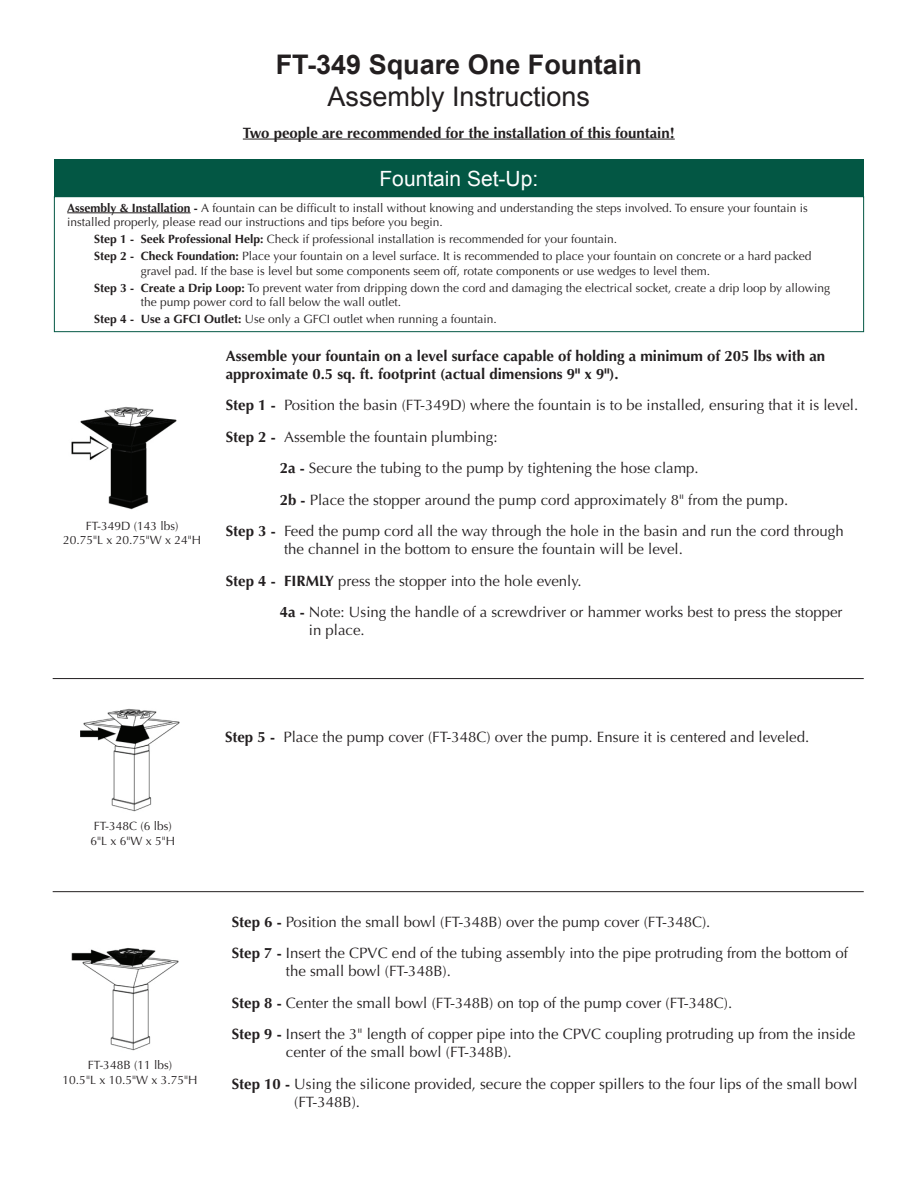
<style>
.page{position:relative;width:918px;height:1188px;background:#fff}
.page>*{position:absolute;margin:0;border:0;box-sizing:border-box;transform-origin:0 0}
.t1{font:700 27px "Arial";color:#231f20}
.t2{font:27px "Arial";color:#231f20}
.t3{font:21px "Arial";color:#fff}
.t4{font:15px/31.5px "Optima";color:#231f20}
.t5{font:700 15px/18px "Optima";color:#231f20}
.t6{font:12px/14.4px "Optima";color:#231f20}
.s1{font-weight:700}
</style>
<div class="page">
<hr style="left:243px;top:139px;width:432px;height:1px;background:#231f20">
<div style="left:54px;top:159px;width:810px;height:37px;background:#035744"></div>
<hr style="left:67px;top:213px;width:124px;height:1px;background:#231f20">
<div style="left:54px;top:196px;width:810px;height:136px;border:1px solid #035744"></div>
<hr style="left:53px;top:891px;width:811px;height:1px;background:#231f20">
<hr style="left:53px;top:678px;width:811px;height:1px;background:#231f20">
<img style="left:71px;top:406px;width:106px;height:104px">
<img style="left:80px;top:708px;width:100px;height:104px">
<img style="left:71px;top:948px;width:108px;height:103px">
<h1 class="t1" style="left:276px;top:46px;width:368px">FT-349 Square One Fountain</h1>
<h1 class="t2" style="left:328px;top:79px;width:264px">Assembly Instructions</h1>
<p class="t5" style="left:243px;top:124px;width:433px">Two people are recommended for the installation of this fountain!</p>
<h2 class="t3" style="left:379px;top:165px;width:160px">Fountain Set-Up:</h2>
<p class="t6" style="left:67px;top:201px;width:742px"><span class="s1">Assembly &amp; Installation -</span> A fountain can be difficult to install without knowing and understanding the steps involved. To ensure your fountain is installed properly, please read our instructions and tips before you begin.</p>
<p class="t6" style="left:94px;top:231px;width:719px;line-height:17.1px"><span class="s1">Step 1 - Seek Professional Help:</span> Check if professional installation is recommended for your fountain.<br><span class="s1">Step 2 - Check Foundation:</span> Place your fountain on a level surface. It is recommended to place your fountain on concrete or a hard packed</p>
<p class="t6" style="left:94px;top:262px;width:737px;line-height:17.1px;text-indent:47px">gravel pad. If the base is level but some components seem off, rotate components or use wedges to level them.<br><span class="s1">Step 3 - Create a Drip Loop:</span> To prevent water from dripping down the cord and damaging the electrical socket, create a drip loop by allowing</p>
<p class="t6" style="left:94px;top:294px;width:404px;line-height:17.1px;text-indent:47px">the pump power cord to fall below the wall outlet.<br><span class="s1">Step 4 - Use a GFCI Outlet:</span> Use only a GFCI outlet when running a fountain.</p>
<p class="t6" style="left:63px;top:519px;width:140px;text-align:center">FT-349D (143 lbs)<br>20.75"L x 20.75"W x 24"H</p>
<p class="t5" style="left:226px;top:347px;width:601px">Assemble your fountain on a level surface capable of holding a minimum of 205 lbs with an approximate 0.5 sq. ft. footprint (actual dimensions 9" x 9").</p>
<p class="t4" style="left:226px;top:389px;width:634px"><span class="s1">Step 1 -</span> Position the basin (FT-349D) where the fountain is to be installed, ensuring that it is level.</p>
<p class="t4" style="left:226px;top:421px;width:273px"><span class="s1">Step 2 -</span> Assemble the fountain plumbing:</p>
<p class="t4" style="left:280px;top:452px;width:421px"><span class="s1">2a -</span> Secure the tubing to the pump by tightening the hose clamp.</p>
<p class="t4" style="left:280px;top:484px;width:510px"><span class="s1">2b -</span> Place the stopper around the pump cord approximately 8" from the pump.</p>
<p class="t4" style="left:226px;top:515px;width:620px"><span class="s1">Step 3 -</span> Feed the pump cord all the way through the hole in the basin and run the cord through</p>
<p class="t4" style="left:226px;top:533px;width:459px;text-indent:58px">the channel in the bottom to ensure the fountain will be level.<br><span class="s1">Step 4 - FIRMLY</span> press the stopper into the hole evenly.</p>
<p class="t4" style="left:309px;top:603px;width:535px;line-height:18px;text-indent:-29px"><span class="s1">4a -</span> Note: Using the handle of a screwdriver or hammer works best to press the stopper in place.</p>
<p class="t4" style="left:225px;top:722px;width:586px"><span class="s1">Step 5 -</span> Place the pump cover (FT-348C) over the pump. Ensure it is centered and leveled.</p>
<p class="t6" style="left:90px;top:819px;width:86px">FT-348C (6 lbs)<br>6"L x 6"W x 5"H</p>
<p class="t6" style="left:63px;top:1058px;width:136px;text-align:center">FT-348B (11 lbs)<br>10.5"L x 10.5"W x 3.75"H</p>
<p class="t4" style="left:232px;top:906px;width:618px"><span class="s1">Step 6 -</span> Position the small bowl (FT-348B) over the pump cover (FT-348C).<br><span class="s1">Step 7 -</span> Insert the CPVC end of the tubing assembly into the pipe protruding from the bottom of</p>
<p class="t4" style="left:232px;top:955px;width:625px;text-indent:54px">the small bowl (FT-348B).<br><span class="s1">Step 8 -</span> Center the small bowl (FT-348B) on top of the pump cover (FT-348C).<br><span class="s1">Step 9 -</span> Insert the 3" length of copper pipe into the CPVC coupling protruding up from the inside</p>
<p class="t4" style="left:232px;top:1036px;width:627px;text-indent:54px">center of the small bowl (FT-348B).<br><span class="s1">Step 10 -</span> Using the silicone provided, secure the copper spillers to the four lips of the small bowl</p>
<p class="t4" style="left:294px;top:1086px;width:67px">(FT-348B).</p>
</div>
